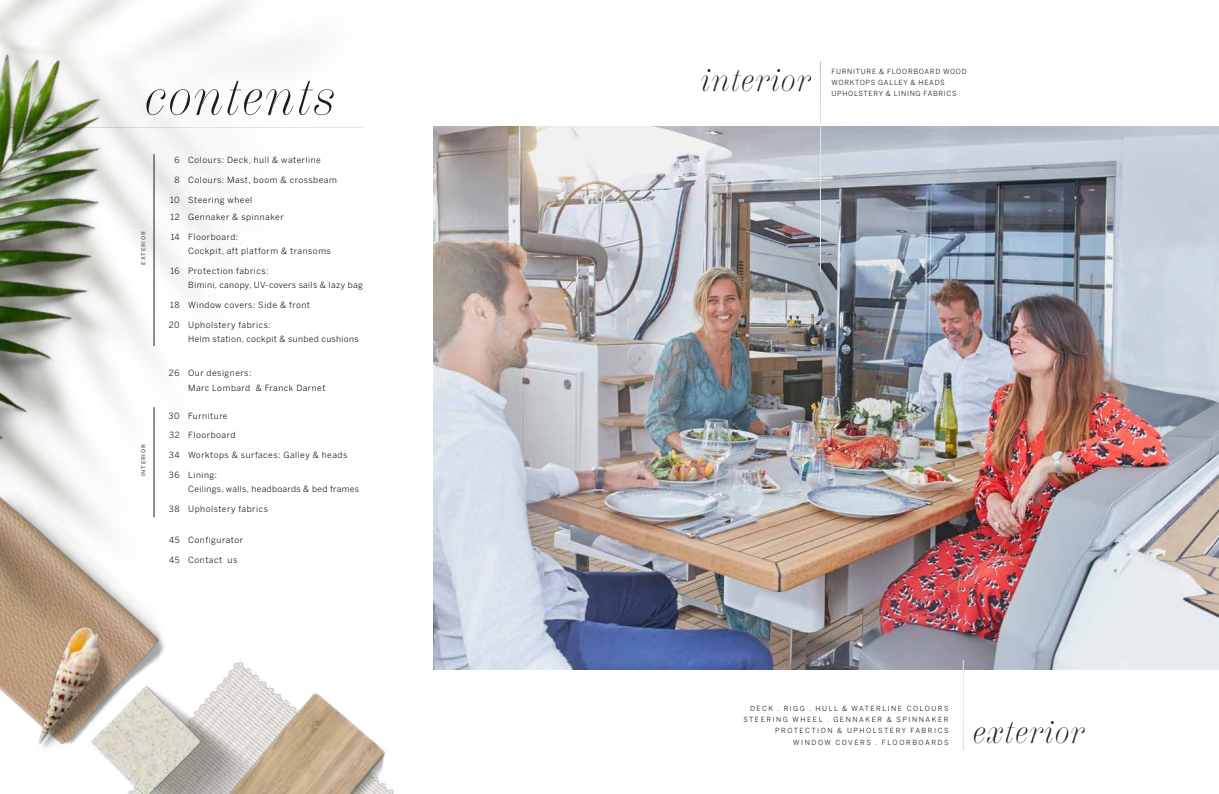
<style>
.page{position:relative;width:1219px;height:794px;background:#fff}
.page>*{position:absolute;margin:0;border:0;box-sizing:border-box;transform-origin:0 0}
.t1{font:italic 300 50px "Scotch Display";letter-spacing:.05em;color:#1d1d1b}
.t2{font:italic 300 30.8px "Scotch Display";letter-spacing:.05em;color:#1d1d1b}
.t3{font:8.5px/14.3px "Benton Sans";letter-spacing:.06em;color:#1d1d1b}
.t4{font:8.5px/14.3px "Benton Sans";letter-spacing:.04em;color:#1d1d1b}
.t5{font:7px/11px "Benton Sans";letter-spacing:.22em;color:#1d1d1b;text-align:right}
.t6{font:7px/11px "Benton Sans";letter-spacing:.1em;color:#1d1d1b}
.t7{font:500 5.5px "Benton Sans";letter-spacing:.15em;color:#646363}
</style>
<div class="page">
<img style="left:433px;top:127px;width:786px;height:543px">
<img style="left:0;top:644px;width:165px;height:50px">
<img style="left:229px;top:659px;width:165px;height:135px">
<img style="left:5px;top:644px;width:141px;height:56px">
<img style="left:11px;top:644px;width:115px;height:104px">
<img style="left:73px;top:671px;width:221px;height:123px">
<img style="left:0;top:41px;width:555px;height:603px">
<img style="left:0;top:530px;width:267px;height:65px">
<img style="left:0;top:0;width:267px;height:530px">
<hr style="left:820px;top:61px;width:1px;height:211px;background:#fff">
<hr style="left:963px;top:660px;width:1px;height:90px;background:#fff">
<hr style="left:154px;top:154px;width:1px;height:192px;background:#1d1d1b">
<hr style="left:154px;top:407px;width:1px;height:110px;background:#1d1d1b">
<h1 class="t1" style="left:145px;top:69px;width:191px">contents</h1>
<p class="t7" style="left:140px;top:264px;width:35px;rotate:-90deg">EXTERIOR</p>
<p class="t7" style="left:140px;top:476px;width:34px;rotate:-90deg">INTERIOR</p>
<p class="t3" style="left:174px;top:153px;width:148px">6 Colours: Deck, hull &amp; waterline</p>
<p class="t3" style="left:174px;top:173px;width:164px">8 Colours: Mast, boom &amp; crossbeam</p>
<p class="t3" style="left:170px;top:191px;width:115px;line-height:17.3px">10 Steering wheel<br>12 Gennaker &amp; spinnaker</p>
<p class="t3" style="left:188px;top:230px;width:144px;text-indent:-17px">14 Floorboard:<br>Cockpit, aft platform &amp; transoms</p>
<p class="t4" style="left:188px;top:264px;width:176px;text-indent:-18px">16 Protection fabrics:<br>Bimini, canopy, UV-covers sails &amp; lazy bag</p>
<p class="t3" style="left:170px;top:298px;width:141px">18 Window covers: Side &amp; front</p>
<p class="t4" style="left:188px;top:317px;width:172px;text-indent:-19px">20 Upholstery fabrics:<br>Helm station, cockpit &amp; sunbed cushions</p>
<p class="t3" style="left:188px;top:366px;width:139px;text-indent:-19px">26 Our designers:<br>Marc Lombard &amp; Franck Darnet</p>
<p class="t3" style="left:169px;top:408px;width:61px">30 Furniture</p>
<p class="t3" style="left:169px;top:428px;width:68px">32 Floorboard</p>
<p class="t3" style="left:169px;top:448px;width:180px">34 Worktops &amp; surfaces: Galley &amp; heads</p>
<p class="t4" style="left:188px;top:468px;width:172px;text-indent:-19px">36 Lining:<br>Ceilings, walls, headboards &amp; bed frames</p>
<p class="t3" style="left:169px;top:502px;width:100px">38 Upholstery fabrics</p>
<p class="t3" style="left:169px;top:533px;width:76px">45 Configurator</p>
<p class="t3" style="left:169px;top:553px;width:70px">45 Contact us</p>
<h2 class="t2" style="left:701px;top:63px;width:111px">interior</h2>
<p class="t6" style="left:831px;top:66px;width:137px">FURNITURE &amp; FLOORBOARD WOOD<br>WORKTOPS GALLEY &amp; HEADS<br>UPHOLSTERY &amp; LINING FABRICS</p>
<p class="t5" style="left:743px;top:703px;width:207px">DECK . RIGG . HULL &amp; WATERLINE COLOURS STEERING WHEEL . GENNAKER &amp; SPINNAKER PROTECTION &amp; UPHOLSTERY FABRICS WINDOW COVERS . FLOORBOARDS</p>
<h2 class="t2" style="left:973px;top:715px;width:112px">exterior</h2>
</div>
